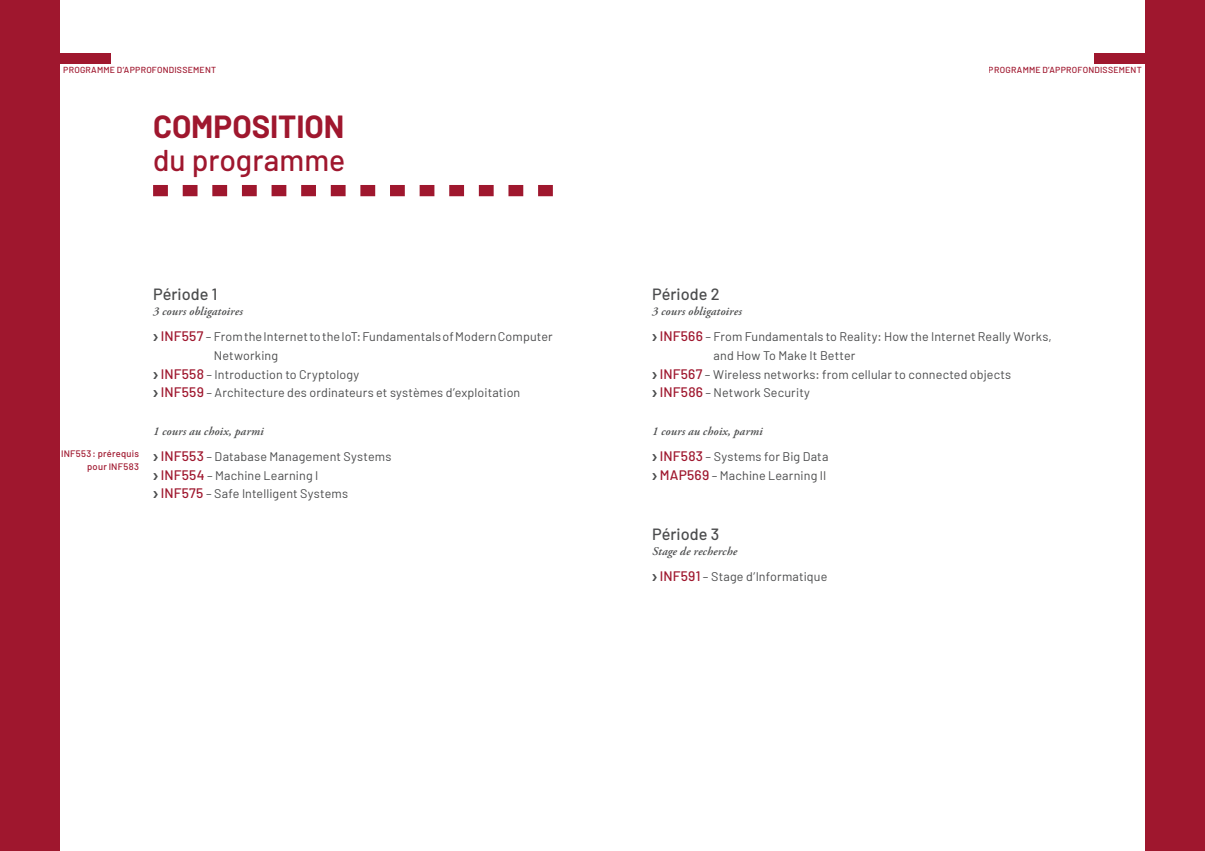
<style>
.page{position:relative;width:1205px;height:851px;background:#fff}
.page>*{position:absolute;margin:0;border:0;box-sizing:border-box;transform-origin:0 0}
.t1{font:700 31.25px "Barlow";color:#9f172e}
.t2{font:500 30px "Barlow";letter-spacing:.005em;color:#9f172e}
.t3{font:500 16.25px "Barlow";color:#4b4c4d}
.t4{font:12.5px/18.8px "Barlow";letter-spacing:.01em;color:#4b4c4d}
.t5{font:italic 600 11.88px "Adobe Garamond Pro";letter-spacing:.015em;color:#4b4c4d}
.t6{font:500 9.38px/12.5px "Barlow";letter-spacing:.025em;color:#9f172e;text-align:right}
.t7{font:500 8.75px "Barlow";letter-spacing:.025em;color:#9f172e}
.s1{font-weight:500;font-size:13.75px;color:#9f172e}
</style>
<div class="page">
<div style="left:1094px;top:53px;width:111px;height:11px;background:#9f172e"></div>
<div style="left:0;top:53px;width:111px;height:11px;background:#9f172e"></div>
<div style="left:0;top:0;width:60px;height:850px;background:#9f172e"></div>
<div style="left:1144px;top:0;width:61px;height:850px;background:#9f172e"></div>
<svg style="left:153px;top:185px;width:400px;height:11px"></svg>
<p class="t7" style="left:63px;top:64px;width:154px">PROGRAMME D’APPROFONDISSEMENT</p>
<p class="t7" style="left:989px;top:64px;width:154px">PROGRAMME D’APPROFONDISSEMENT</p>
<h1 class="t1" style="left:153px;top:107px;width:193px">COMPOSITION</h1>
<h2 class="t2" style="left:153px;top:142px;width:194px">du programme</h2>
<p class="t6" style="left:61px;top:447px;width:79px">INF553: prérequis pour INF583</p>
<h3 class="t3" style="left:153px;top:284px;width:66px">Période 1</h3>
<p class="t5" style="left:153px;top:304px;width:91px">3 cours obligatoires</p>
<p class="t4" style="left:153px;top:327px;width:401px">❯ <span class="s1">INF557</span> – From the Internet to the IoT: Fundamentals of Modern Computer</p>
<p class="t4" style="left:214px;top:345px;width:66px">Networking</p>
<p class="t4" style="left:153px;top:364px;width:208px">❯ <span class="s1">INF558</span> – Introduction to Cryptology</p>
<p class="t4" style="left:153px;top:383px;width:369px">❯ <span class="s1">INF559</span> – Architecture des ordinateurs et systèmes d’exploitation</p>
<p class="t5" style="left:153px;top:424px;width:112px">1 cours au choix, parmi</p>
<p class="t4" style="left:153px;top:446px;width:240px">❯ <span class="s1">INF553</span> – Database Management Systems ❯ <span class="s1">INF554</span> – Machine Learning I<br>❯ <span class="s1">INF575</span> – Safe Intelligent Systems</p>
<h3 class="t3" style="left:652px;top:284px;width:69px">Période 2</h3>
<p class="t5" style="left:652px;top:304px;width:91px">3 cours obligatoires</p>
<p class="t4" style="left:652px;top:327px;width:401px">❯ <span class="s1">INF566</span> – From Fundamentals to Reality: How the Internet Really Works,</p>
<p class="t4" style="left:713px;top:345px;width:143px">and How To Make It Better</p>
<p class="t4" style="left:652px;top:364px;width:360px">❯ <span class="s1">INF567</span> – Wireless networks: from cellular to connected objects</p>
<p class="t4" style="left:652px;top:383px;width:159px">❯ <span class="s1">INF586</span> – Network Security</p>
<p class="t5" style="left:652px;top:424px;width:112px">1 cours au choix, parmi</p>
<p class="t4" style="left:652px;top:446px;width:178px">❯ <span class="s1">INF583</span> – Systems for Big Data ❯ <span class="s1">MAP569</span> – Machine Learning II</p>
<h3 class="t3" style="left:652px;top:524px;width:69px">Période 3</h3>
<p class="t5" style="left:652px;top:544px;width:86px">Stage de recherche</p>
<p class="t4" style="left:652px;top:567px;width:177px">❯ <span class="s1">INF591</span> – Stage d’Informatique</p>
</div>
